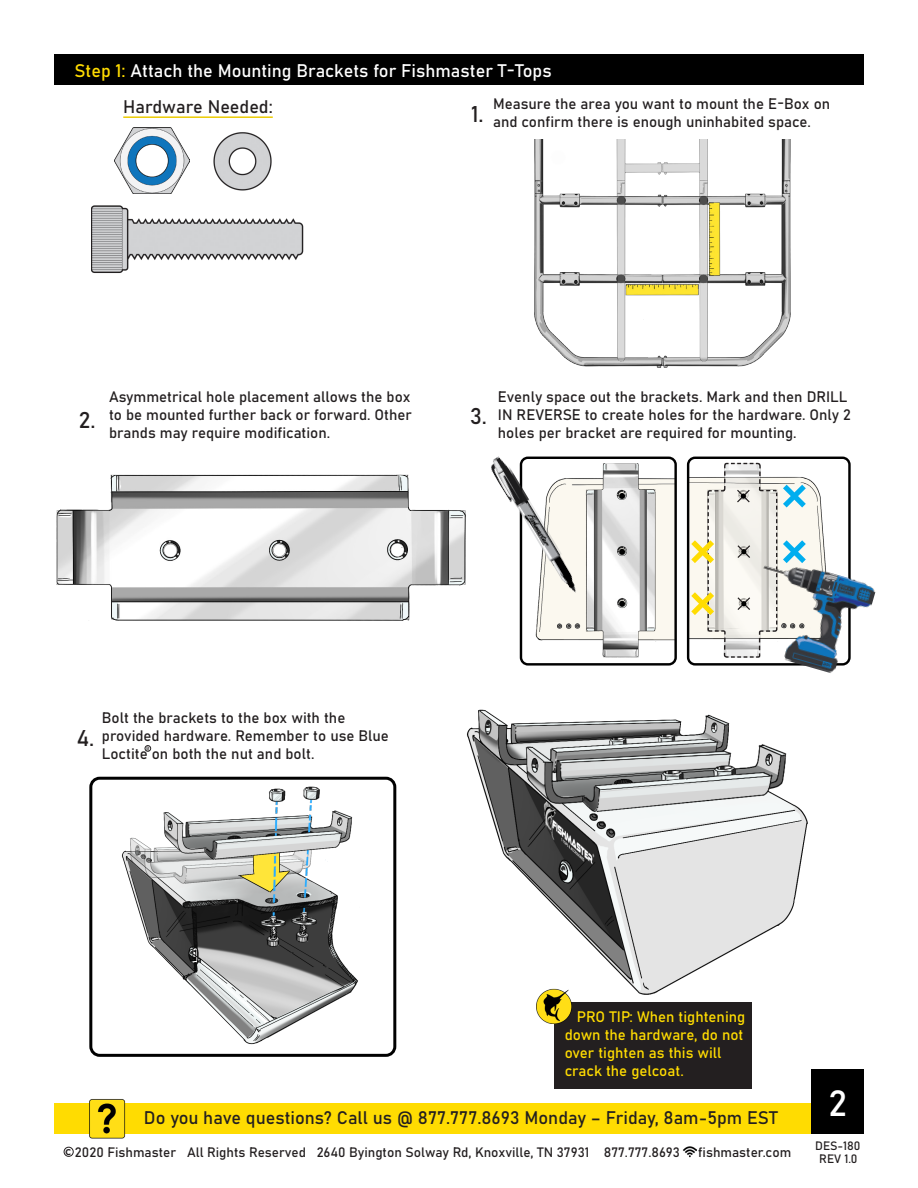
<style>
.page{position:relative;width:918px;height:1188px;background:#fff}
.page>*{position:absolute;margin:0;border:0;box-sizing:border-box;transform-origin:0 0}
.t1{font:36px "Bahnschrift";color:#fff}
.t2{font:22.5px "Bahnschrift";color:#231f20}
.t3{font:18px "Bahnschrift";color:#231f20}
.t4{font:18px "Bahnschrift";color:#fff}
.t5{font:15px/18px "Bahnschrift";color:#231f20}
.t6{font:15px/18px "Bahnschrift";color:#ffdc01}
.t7{font:500 13.8px "Futura PT";color:#231f20}
.t8{font:13.5px "Bahnschrift";color:#231f20}
.t9{font:12px/12.9px "Bahnschrift";color:#231f20;text-align:center}
.t10{font:6px "Lucida Sans Unicode";color:#231f20}
.s1{color:#ffdc01}
</style>
<div class="page">
<svg style="left:683px;top:1146px;width:13px;height:11px"></svg>
<div style="left:64px;top:1147px;width:10px;height:10px;border:1px solid #231f20;border-radius:50%"></div>
<div style="left:54px;top:54px;width:810px;height:31px;background:#000"></div>
<img style="left:56px;top:475px;width:410px;height:146px">
<img style="left:523px;top:458px;width:153px;height:205px">
<div style="left:520px;top:457px;width:157px;height:209px;border:2px solid #000;border-radius:7px"></div>
<img style="left:688px;top:458px;width:160px;height:205px">
<div style="left:687px;top:457px;width:164px;height:209px;border:2px solid #000;border-radius:7px"></div>
<img style="left:93px;top:778px;width:302px;height:275px">
<div style="left:89px;top:777px;width:307px;height:280px;border:3px solid #000;border-radius:9px"></div>
<img style="left:577px;top:464px;width:79px;height:193px">
<img style="left:741px;top:555px;width:135px;height:118px">
<img style="left:491px;top:456px;width:92px;height:141px">
<hr style="left:123px;top:116px;width:150px;height:2px;background:#eccb02">
<img style="left:213px;top:132px;width:59px;height:59px">
<img style="left:114px;top:127px;width:76px;height:66px">
<img style="left:91px;top:205px;width:213px;height:68px">
<img style="left:467px;top:709px;width:341px;height:300px">
<div style="left:54px;top:1103px;width:810px;height:31px;background:#ffdc01"></div>
<img style="left:89px;top:1099px;width:37px;height:40px">
<div style="left:554px;top:1003px;width:198px;height:86px;background:#231f20"></div>
<img style="left:537px;top:988px;width:35px;height:36px">
<svg style="left:619px;top:493px;width:6px;height:6px"></svg>
<svg style="left:619px;top:549px;width:6px;height:6px"></svg>
<svg style="left:619px;top:601px;width:6px;height:6px"></svg>
<div style="left:812px;top:1069px;width:52px;height:65px;background:#000"></div>
<svg style="left:145px;top:745px;width:6px;height:6px"></svg>
<img style="left:534px;top:139px;width:257px;height:229px">
<svg style="left:691px;top:462px;width:115px;height:196px"></svg>
<p class="t4" style="left:74px;top:59px;width:479px"><span class="s1">Step 1:</span> Attach the Mounting Brackets for Fishmaster T-Tops</p>
<p class="t2" style="left:471px;top:100px;width:14px">1.</p>
<p class="t5" style="left:493px;top:94px;width:339px">Measure the area you want to mount the E-Box on and confirm there is enough uninhabited space.</p>
<p class="t3" style="left:123px;top:95px;width:151px">Hardware Needed:</p>
<p class="t5" style="left:109px;top:388px;width:304px;text-align:justify">Asymmetrical hole placement allows the box to be mounted further back or forward. Other brands may require modification.</p>
<p class="t2" style="left:79px;top:406px;width:18px">2.</p>
<p class="t2" style="left:470px;top:402px;width:19px">3.</p>
<p class="t5" style="left:498px;top:387px;width:355px">Evenly space out the brackets. Mark and then DRILL<br>IN REVERSE to create holes for the hardware. Only 2</p>
<p class="t5" style="left:498px;top:423px;width:300px">holes per bracket are required for mounting.</p>
<p class="t2" style="left:76px;top:723px;width:19px">4.</p>
<p class="t5" style="left:102px;top:709px;width:289px">Bolt the brackets to the box with the provided hardware. Remember to use Blue<br>Loctite on both the nut and bolt.</p>
<p class="t10" style="left:146px;top:744px;width:5px">R</p>
<p class="t6" style="left:565px;top:1007px;width:182px;text-indent:12px">PRO TIP: When tightening down the hardware, do not over tighten as this will crack the gelcoat.</p>
<p class="t3" style="left:144px;top:1106px;width:635px">Do you have questions? Call us @ 877.777.8693 Monday – Friday, 8am-5pm EST</p>
<p class="t7" style="left:65px;top:1142px;width:7px">c</p>
<p class="t8" style="left:75px;top:1144px;width:607px">2020 Fishmaster All Rights Reserved 2640 Byington Solway Rd, Knoxville, TN 37931 877.777.8693</p>
<p class="t8" style="left:698px;top:1144px;width:95px">fishmaster.com</p>
<p class="t1" style="left:829px;top:1081px;width:20px">2</p>
<p class="t9" style="left:815px;top:1140px;width:47px">DES-180<br>REV 1.0</p>
</div>
